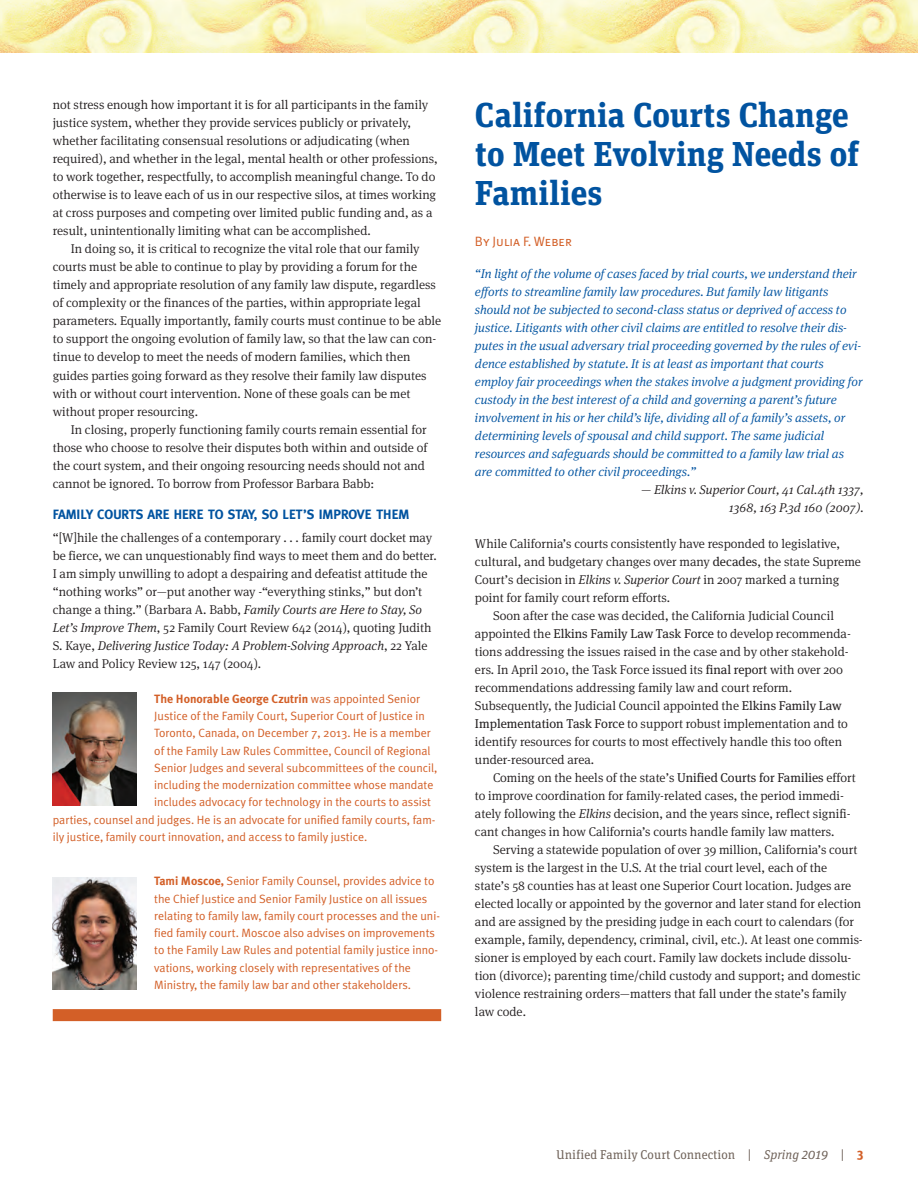
<style>
.page{position:relative;width:918px;height:1189px;background:#fff}
.page>*{position:absolute;margin:0;border:0;box-sizing:border-box;transform-origin:0 0}
.t1{font:700 34.5px/39px "Unit Slab OT";color:#0153a0}
.t2{font:700 13.5px "Meta";color:#0153a0}
.t3{font:13.5px "Meta Plus Normal Caps";color:#d35f27}
.t4{font:300 12.75px/18px "Meta Serif OT";color:#231f20}
.t5{font:italic 300 12.75px/18px "Meta Serif OT";color:#0153a0}
.t6{font:italic 300 12.75px/18px "Meta Serif OT";color:#231f20;text-align:right}
.t7{font:12.75px "Unit Slab OT";color:#6f6259}
.t8{font:12px/17.2px "Meta Plus Normal";color:#d35f27}
.t9{font:700 12px "Meta Plus";color:#d35f27}
.s1{font-style:italic}
.s2{font-family:"Meta Plus Normal";font-weight:400}
.s3{font-family:"Meta Plus";font-weight:700}
.s4{font-weight:400}
.s5{font-weight:700;color:#d35f27}
</style>
<div class="page">
<svg style="left:0;top:52px;width:917px;height:1px"></svg>
<img style="left:0;top:0;width:917px;height:52px">
<div style="left:53px;top:1008px;width:388px;height:12px;background:#d35f27"></div>
<img style="left:53px;top:692px;width:83px;height:113px">
<img style="left:53px;top:877px;width:83px;height:112px">
<p class="t4" style="left:53px;top:96px;width:386px">not stress enough how important it is for all participants in the family justice system, whether they provide services publicly or privately, whether facilitating consensual resolutions or adjudicating (when required), and whether in the legal, mental health or other professions, to work together, respectfully, to accomplish meaningful change. To do otherwise is to leave each of us in our respective silos, at times working at cross purposes and competing over limited public funding and, as a result, unintentionally limiting what can be accomplished.</p>
<p class="t4" style="left:53px;top:240px;width:390px;text-indent:18px">In doing so, it is critical to recognize the vital role that our family courts must be able to continue to play by providing a forum for the timely and appropriate resolution of any family law dispute, regardless of complexity or the finances of the parties, within appropriate legal parameters. Equally importantly, family courts must continue to be able to support the ongoing evolution of family law, so that the law can con&shy;tinue to develop to meet the needs of modern families, which then guides parties going forward as they resolve their family law disputes with or without court intervention. None of these goals can be met without proper resourcing.</p>
<p class="t4" style="left:53px;top:420px;width:376px;text-indent:18px">In closing, properly functioning family courts remain essential for those who choose to resolve their disputes both within and outside of the court system, and their ongoing resourcing needs should not and cannot be ignored. To borrow from Professor Barbara Babb:</p>
<p class="t2" style="left:53px;top:506px;width:358px">FAMILY COURTS ARE HERE TO STAY, SO LET’S IMPROVE THEM</p>
<p class="t4" style="left:53px;top:528px;width:385px">“[W]hile the challenges of a contemporary . . . family court docket may be fierce, we can unquestionably find ways to meet them and do better.<br>I am simply unwilling to adopt a despairing and defeatist attitude the “nothing works” or—put another way -“everything stinks,” but don’t change a thing.” (Barbara A. Babb, <span class="s1">Family Courts are Here to Stay, So Let’s Improve Them</span>, 52 Family Court Review 642 (2014), quoting Judith S. Kaye, <span class="s1">Delivering Justice Today: A Problem-Solving Approach</span>, 22 Yale Law and Policy Review 125, 147 (2004).</p>
<p class="t9" style="left:154px;top:691px;width:267px">The Honorable George Czutrin <span class="s2">was appointed Senior</span></p>
<p class="t8" style="left:154px;top:707px;width:272px">Justice of the Family Court, Superior Court of Justice in</p>
<p class="t8" style="left:154px;top:724px;width:278px">Toronto, Canada, on December 7, 2013. He is a member</p>
<p class="t8" style="left:154px;top:741px;width:278px">of the Family Law Rules Committee, Council of Regional</p>
<p class="t8" style="left:154px;top:759px;width:284px">Senior Judges and several subcommittees of the council,</p>
<p class="t8" style="left:154px;top:776px;width:281px">including the modernization committee whose mandate</p>
<p class="t8" style="left:154px;top:793px;width:278px">includes advocacy for technology in the courts to assist</p>
<p class="t8" style="left:53px;top:810px;width:384px">parties, counsel and judges. He is an advocate for unified family courts, fam-</p>
<p class="t8" style="left:53px;top:827px;width:316px">ily justice, family court innovation, and access to family justice.</p>
<p class="t8" style="left:154px;top:872px;width:287px"><span class="s3">Tami Moscoe,</span> Senior Family Counsel, provides advice to the Chief Justice and Senior Family Justice on all issues relating to family law, family court processes and the uni&shy;fied family court. Moscoe also advises on improvements to the Family Law Rules and potential family justice inno&shy;vations, working closely with representatives of the Ministry, the family law bar and other stakeholders.</p>
<h1 class="t1" style="left:475px;top:95px;width:386px">California Courts Change to Meet Evolving Needs of<br>Families</h1>
<p class="t3" style="left:475px;top:233px;width:99px">By Julia F. Weber</p>
<p class="t5" style="left:475px;top:264px;width:389px">“In light of the volume of cases faced by trial courts, we understand their efforts to streamline family law procedures. But family law litigants should not be subjected to second-class status or deprived of access to justice. Litigants with other civil claims are entitled to resolve their dis&shy;putes in the usual adversary trial proceeding governed by the rules of evi&shy;dence established by statute. It is at least as important that courts employ fair proceedings when the stakes involve a judgment providing for custody in the best interest of a child and governing a parent’s future involvement in his or her child’s life, dividing all of a family’s assets, or determining levels of spousal and child support. The same judicial resources and safeguards should be committed to a family law trial as are committed to other civil proceedings.”</p>
<p class="t6" style="left:640px;top:480px;width:224px">— Elkins v. Superior Court, 41 Cal.4th 1337,<br>1368, 163 P.3d 160 (2007).</p>
<p class="t4" style="left:475px;top:534px;width:366px">While California’s courts consistently have responded to legislative,</p>
<p class="t4" style="left:475px;top:552px;width:387px">cultural, and budgetary changes over many <span class="s4">decades</span>, the state Supreme</p>
<p class="t4" style="left:475px;top:570px;width:366px">Court’s decision in <span class="s1">Elkins v. Superior Court</span> in 2007 marked a turning</p>
<p class="t4" style="left:475px;top:588px;width:196px">point for family court reform efforts.</p>
<p class="t4" style="left:493px;top:606px;width:342px">Soon after the case was decided, the California Judicial Council</p>
<p class="t4" style="left:475px;top:624px;width:377px">appointed the <span class="s4">Elkins Family Law Task Force</span> to develop recommenda-</p>
<p class="t4" style="left:475px;top:642px;width:375px">tions addressing the issues raised in the case and by other stakehold-</p>
<p class="t4" style="left:475px;top:660px;width:369px">ers. In April 2010, the Task Force issued its <span class="s4">final report</span> with over 200</p>
<p class="t4" style="left:475px;top:678px;width:318px">recommendations addressing family law and court reform.</p>
<p class="t4" style="left:475px;top:696px;width:368px">Subsequently, the Judicial Council appointed the <span class="s4">Elkins Family Law</span></p>
<p class="t4" style="left:475px;top:714px;width:374px"><span class="s4">Implementation Task Force</span> to support robust implementation and to</p>
<p class="t4" style="left:475px;top:732px;width:368px">identify resources for courts to most effectively handle this too often</p>
<p class="t4" style="left:475px;top:750px;width:121px">under-resourced area.</p>
<p class="t4" style="left:493px;top:768px;width:364px">Coming on the heels of the state’s <span class="s4">Unified Courts for Families</span> effort</p>
<p class="t4" style="left:475px;top:786px;width:370px">to improve coordination for family-related cases, the period immedi-</p>
<p class="t4" style="left:475px;top:804px;width:377px">ately following the <span class="s1">Elkins</span> decision, and the years since, reflect signifi-</p>
<p class="t4" style="left:475px;top:822px;width:361px">cant changes in how California’s courts handle family law matters.</p>
<p class="t4" style="left:493px;top:840px;width:366px">Serving a statewide population of over 39 million, California’s court</p>
<p class="t4" style="left:475px;top:858px;width:354px">system is the largest in the U.S. At the trial court level, each of the</p>
<p class="t4" style="left:475px;top:876px;width:378px">state’s 58 counties has at least one Superior Court location. Judges are</p>
<p class="t4" style="left:475px;top:894px;width:388px">elected locally or appointed by the governor and later stand for election</p>
<p class="t4" style="left:475px;top:912px;width:380px">and are assigned by the presiding judge in each court to calendars (for</p>
<p class="t4" style="left:475px;top:930px;width:389px">example, family, dependency, criminal, civil, etc.). At least one commis-</p>
<p class="t4" style="left:475px;top:948px;width:378px">sioner is employed by each court. Family law dockets include dissolu-</p>
<p class="t4" style="left:475px;top:966px;width:387px">tion (divorce); parenting time/child custody and support; and domestic</p>
<p class="t4" style="left:475px;top:984px;width:373px">violence restraining orders—matters that fall under the state’s family</p>
<p class="t4" style="left:475px;top:1002px;width:53px">law code.</p>
<p class="t7" style="left:556px;top:1146px;width:308px">Unified Family Court Connection | <span class="s1">Spring 2019</span> | <span class="s5">3</span></p>
</div>
